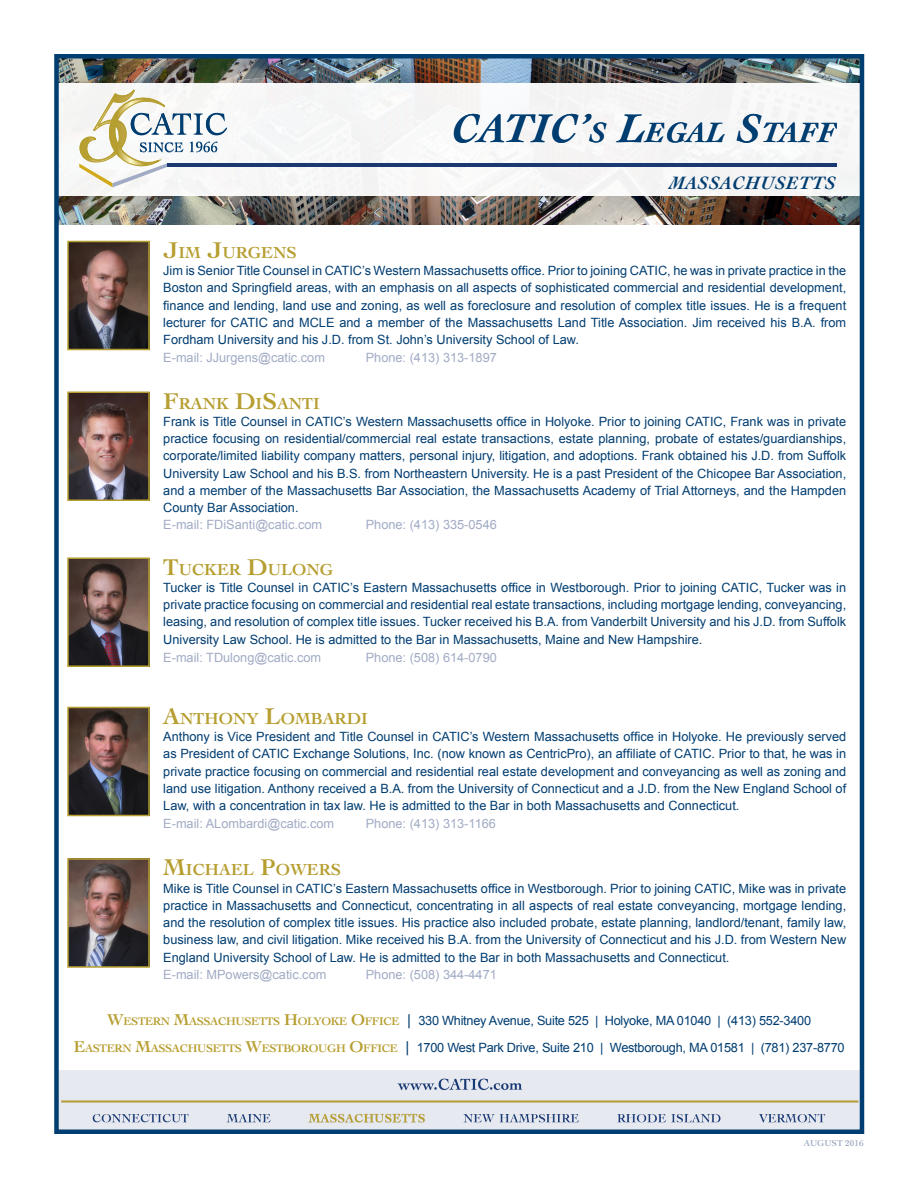
<style>
.page{position:relative;width:918px;height:1188px;background:#fff}
.page>*{position:absolute;margin:0;border:0;box-sizing:border-box;transform-origin:0 0}
.t1{font:italic 700 29.4px "Cochin LT Std";color:#003d71}
.t2{font:italic 700 18.9px "Cochin LT Std";letter-spacing:.045em;color:#003d71}
.t3{font:700 16.8px "Cochin LT Std";color:#b69e30}
.t4{font:12.75px/17.2px "Arial";color:#003d71;text-align:justify}
.t5{font:12.75px "Arial";color:#a1abc5}
.t6{font:12.75px "Arial";letter-spacing:-.02em;color:#003d71}
.t7{font:700 9px "Cochin";color:#a2abc4}
.s1{font-size:42px}
.s2{font-size:24px}
.s3{font-family:"Cochin LT Std";font-weight:700;font-size:16.5px;color:#b69e30}
.s4{font-family:"Cochin LT Std";font-weight:700;font-size:11.55px;color:#b69e30}
.s5{font-size:15px}
</style>
<div class="page">
<img style="left:59px;top:59px;width:800px;height:166px">
<div style="left:54px;top:83px;width:810px;height:113px;background:#f6f6f6"></div>
<hr style="left:167px;top:163px;width:670px;height:4px;background:#1a3973">
<img style="left:59px;top:1070px;width:800px;height:59px">
<div style="left:54px;top:54px;width:810px;height:1080px;border:4px solid #003d71"></div>
<svg style="left:79px;top:90px;width:148px;height:97px"></svg>
<img style="left:70px;top:244px;width:77px;height:103px">
<div style="left:67px;top:241px;width:83px;height:109px;border:2px solid #b69f30"></div>
<img style="left:70px;top:395px;width:77px;height:103px">
<div style="left:67px;top:392px;width:83px;height:109px;border:2px solid #b69f30"></div>
<img style="left:70px;top:560px;width:77px;height:104px">
<div style="left:67px;top:557px;width:83px;height:110px;border:2px solid #b69f30"></div>
<img style="left:70px;top:861px;width:77px;height:104px">
<div style="left:67px;top:858px;width:83px;height:110px;border:2px solid #b69f30"></div>
<img style="left:70px;top:710px;width:77px;height:103px">
<div style="left:67px;top:707px;width:83px;height:109px;border:2px solid #b69f30"></div>
<p class="t1" style="left:453px;top:115px;width:385px"><span class="s1">CATIC’</span>S <span class="s1">L</span>EGAL <span class="s1">S</span>TAFF</p>
<p class="t2" style="left:670px;top:172px;width:167px">MASSACHUSETTS</p>
<p class="t3" style="left:163px;top:242px;width:135px"><span class="s2">J</span>IM <span class="s2">J</span>URGENS</p>
<p class="t4" style="left:163px;top:262px;width:684px">Jim is Senior Title Counsel in CATIC’s Western Massachusetts office. Prior to joining CATIC, he was in private practice in the Boston and Springfield areas, with an emphasis on all aspects of sophisticated commercial and residential development, finance and lending, land use and zoning, as well as foreclosure and resolution of complex title issues. He is a frequent lecturer for CATIC and MCLE and a member of the Massachusetts Land Title Association. Jim received his B.A. from Fordham University and his J.D. from St. John’s University School of Law.</p>
<p class="t5" style="left:163px;top:349px;width:163px">E-mail: JJurgens@catic.com</p>
<p class="t5" style="left:366px;top:349px;width:133px">Phone: (413) 313-1897</p>
<p class="t3" style="left:163px;top:393px;width:158px"><span class="s2">F</span>RANK <span class="s2">D</span>I<span class="s2">S</span>ANTI</p>
<p class="t4" style="left:163px;top:413px;width:684px">Frank is Title Counsel in CATIC’s Western Massachusetts office in Holyoke. Prior to joining CATIC, Frank was in private practice focusing on residential/commercial real estate transactions, estate planning, probate of estates/guardianships, corporate/limited liability company matters, personal injury, litigation, and adoptions. Frank obtained his J.D. from Suffolk University Law School and his B.S. from Northeastern University. He is a past President of the Chicopee Bar Association, and a member of the Massachusetts Bar Association, the Massachusetts Academy of Trial Attorneys, and the Hampden County Bar Association.</p>
<p class="t5" style="left:163px;top:517px;width:160px">E-mail: FDiSanti@catic.com</p>
<p class="t5" style="left:366px;top:517px;width:133px">Phone: (413) 335-0546</p>
<p class="t3" style="left:163px;top:559px;width:172px"><span class="s2">T</span>UCKER <span class="s2">D</span>ULONG</p>
<p class="t4" style="left:163px;top:579px;width:684px">Tucker is Title Counsel in CATIC’s Eastern Massachusetts office in Westborough. Prior to joining CATIC, Tucker was in private practice focusing on commercial and residential real estate transactions, including mortgage lending, conveyancing, leasing, and resolution of complex title issues. Tucker received his B.A. from Vanderbilt University and his J.D. from Suffolk University Law School. He is admitted to the Bar in Massachusetts, Maine and New Hampshire.</p>
<p class="t5" style="left:163px;top:649px;width:159px">E-mail: TDulong@catic.com</p>
<p class="t5" style="left:366px;top:649px;width:133px">Phone: (508) 614-0790</p>
<p class="t3" style="left:163px;top:708px;width:206px"><span class="s2">A</span>NTHONY <span class="s2">L</span>OMBARDI</p>
<p class="t4" style="left:163px;top:728px;width:684px">Anthony is Vice President and Title Counsel in CATIC’s Western Massachusetts office in Holyoke. He previously served as President of CATIC Exchange Solutions, Inc. (now known as CentricPro), an affiliate of CATIC. Prior to that, he was in private practice focusing on commercial and residential real estate development and conveyancing as well as zoning and land use litigation. Anthony received a B.A. from the University of Connecticut and a J.D. from the New England School of Law, with a concentration in tax law. He is admitted to the Bar in both Massachusetts and Connecticut.</p>
<p class="t5" style="left:163px;top:815px;width:172px">E-mail: ALombardi@catic.com</p>
<p class="t5" style="left:366px;top:815px;width:132px">Phone: (413) 313-1166</p>
<p class="t3" style="left:163px;top:860px;width:179px"><span class="s2">M</span>ICHAEL <span class="s2">P</span>OWERS</p>
<p class="t4" style="left:163px;top:880px;width:684px">Mike is Title Counsel in CATIC’s Eastern Massachusetts office in Westborough. Prior to joining CATIC, Mike was in private practice in Massachusetts and Connecticut, concentrating in all aspects of real estate conveyancing, mortgage lending, and the resolution of complex title issues. His practice also included probate, estate planning, landlord/tenant, family law, business law, and civil litigation. Mike received his B.A. from the University of Connecticut and his J.D. from Western New England University School of Law. He is admitted to the Bar in both Massachusetts and Connecticut.</p>
<p class="t5" style="left:163px;top:966px;width:165px">E-mail: MPowers@catic.com</p>
<p class="t5" style="left:366px;top:966px;width:133px">Phone: (508) 344-4471</p>
<p class="t6" style="left:107px;top:1013px;width:705px"><span class="s3">W</span><span class="s4">ESTERN</span> <span class="s3">M</span><span class="s4">ASSACHUSETTS</span> <span class="s3">H</span><span class="s4">OLYOKE</span> <span class="s3">O</span><span class="s4">FFICE</span> <span class="s5">|</span> 330 Whitney Avenue, Suite 525 | Holyoke, MA 01040 | (413) 552-3400</p>
<p class="t6" style="left:74px;top:1040px;width:772px"><span class="s3">E</span><span class="s4">ASTERN</span> <span class="s3">M</span><span class="s4">ASSACHUSETTS</span> <span class="s3">W</span><span class="s4">ESTBOROUGH</span> <span class="s3">O</span><span class="s4">FFICE</span> <span class="s5">|</span> 1700 West Park Drive, Suite 210 | Westborough, MA 01581 | (781) 237-8770</p>
<p class="t7" style="left:804px;top:1137px;width:62px">AUGUST 2016</p>
</div>
